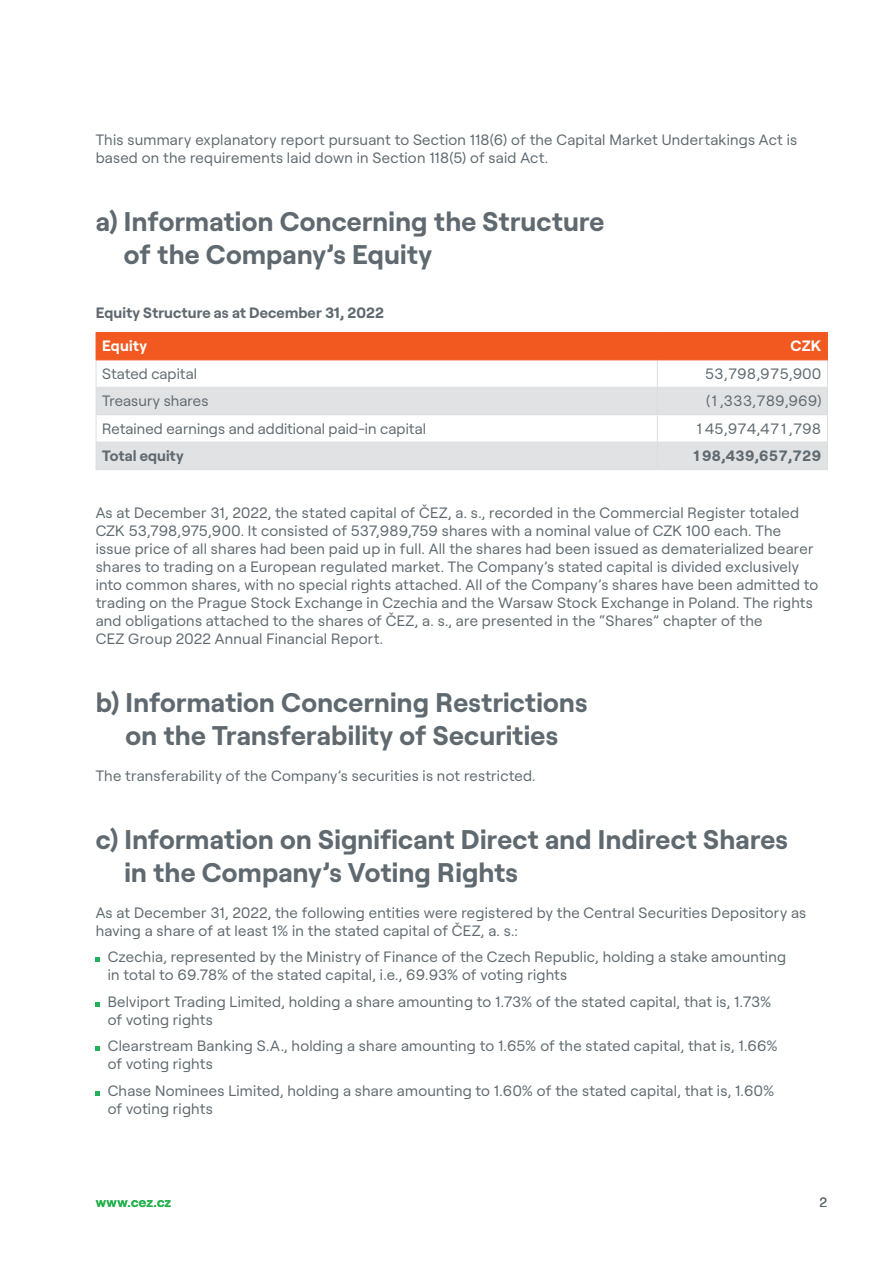
<style>
.page{position:relative;width:893px;height:1263px;background:#fff}
.page>*{position:absolute;margin:0;border:0;box-sizing:border-box;transform-origin:0 0}
.t1{font:700 27px/32.4px "Roobert CEZ";letter-spacing:.01em;color:#5f696f}
.t2{font:15px/18px "Roobert CEZ";letter-spacing:.015em;color:#5f696f}
.t3{font:700 15px "Roobert CEZ";letter-spacing:.005em;color:#5f696f}
.t4{font:700 15px "Roobert CEZ";letter-spacing:-.02em;color:#5f696f}
.t5{font:700 15px "Roobert CEZ";letter-spacing:.015em;color:#fff}
.t6{font:600 13.5px "Roobert CEZ";letter-spacing:.02em;color:#23b24b}
.t7{font:13.5px "Roobert CEZ";color:#5f696f}
</style>
<div class="page">
<hr style="left:96px;top:469px;width:561px;height:1px;background:#dcdddf">
<hr style="left:657px;top:469px;width:171px;height:1px;background:#dcdddf">
<svg style="left:96px;top:332px;width:732px;height:137px"></svg>
<hr style="left:96px;top:359px;width:561px;height:1px;background:#f15921">
<hr style="left:657px;top:359px;width:171px;height:1px;background:#f15921">
<svg style="left:96px;top:958px;width:4px;height:4px"></svg>
<svg style="left:96px;top:1002px;width:4px;height:5px"></svg>
<svg style="left:96px;top:1047px;width:4px;height:4px"></svg>
<svg style="left:96px;top:1091px;width:4px;height:5px"></svg>
<p class="t2" style="left:96px;top:129px;width:703px">This summary explanatory report pursuant to Section 118(6) of the Capital Market Undertakings Act is based on the requirements laid down in Section 118(5) of said Act.</p>
<h1 class="t1" style="left:124px;top:203px;width:482px;text-indent:-28px">a) Information Concerning the Structure of the Company’s Equity</h1>
<p class="t3" style="left:96px;top:301px;width:290px">Equity Structure as at December 31, 2022</p>
<p class="t5" style="left:102px;top:334px;width:47px">Equity</p>
<p class="t5" style="left:790px;top:334px;width:32px">CZK</p>
<p class="t2" style="left:102px;top:363px;width:97px">Stated capital</p>
<p class="t2" style="left:705px;top:363px;width:118px">53,798,975,900</p>
<p class="t2" style="left:102px;top:391px;width:108px">Treasury shares</p>
<p class="t2" style="left:706px;top:391px;width:117px">(1,333,789,969)</p>
<p class="t2" style="left:102px;top:418px;width:325px">Retained earnings and additional paid-in capital</p>
<p class="t2" style="left:695px;top:418px;width:128px">145,974,471,798</p>
<p class="t3" style="left:102px;top:444px;width:83px">Total equity</p>
<p class="t4" style="left:692px;top:444px;width:131px">198,439,657,729</p>
<p class="t2" style="left:96px;top:502px;width:724px">As at December 31, 2022, the stated capital of ČEZ, a. s., recorded in the Commercial Register totaled CZK 53,798,975,900. It consisted of 537,989,759 shares with a nominal value of CZK 100 each. The issue price of all shares had been paid up in full. All the shares had been issued as dematerialized bearer shares to trading on a European regulated market. The Company’s stated capital is divided exclusively into common shares, with no special rights attached. All of the Company’s shares have been admitted to trading on the Prague Stock Exchange in Czechia and the Warsaw Stock Exchange in Poland. The rights and obligations attached to the shares of ČEZ, a. s., are presented in the “Shares” chapter of the<br>CEZ Group 2022 Annual Financial Report.</p>
<h1 class="t1" style="left:96px;top:684px;width:493px;text-align:center">b) Information Concerning Restrictions on the Transferability of Securities</h1>
<p class="t2" style="left:96px;top:765px;width:441px">The transferability of the Company’s securities is not restricted.</p>
<h1 class="t1" style="left:124px;top:821px;width:665px;text-indent:-29px">c) Information on Significant Direct and Indirect Shares in the Company’s Voting Rights</h1>
<p class="t2" style="left:96px;top:902px;width:712px">As at December 31, 2022, the following entities were registered by the Central Securities Depository as having a share of at least 1% in the stated capital of ČEZ, a. s.:</p>
<p class="t2" style="left:108px;top:947px;width:680px">Czechia, represented by the Ministry of Finance of the Czech Republic, holding a stake amounting in total to 69.78% of the stated capital, i.e., 69.93% of voting rights</p>
<p class="t2" style="left:108px;top:991px;width:665px">Belviport Trading Limited, holding a share amounting to 1.73% of the stated capital, that is, 1.73% of voting rights</p>
<p class="t2" style="left:108px;top:1036px;width:672px">Clearstream Banking S.A., holding a share amounting to 1.65% of the stated capital, that is, 1.66% of voting rights</p>
<p class="t2" style="left:108px;top:1080px;width:668px">Chase Nominees Limited, holding a share amounting to 1.60% of the stated capital, that is, 1.60% of voting rights</p>
<p class="t6" style="left:96px;top:1192px;width:77px">www.cez.cz</p>
<p class="t7" style="left:819px;top:1192px;width:9px">2</p>
</div>
